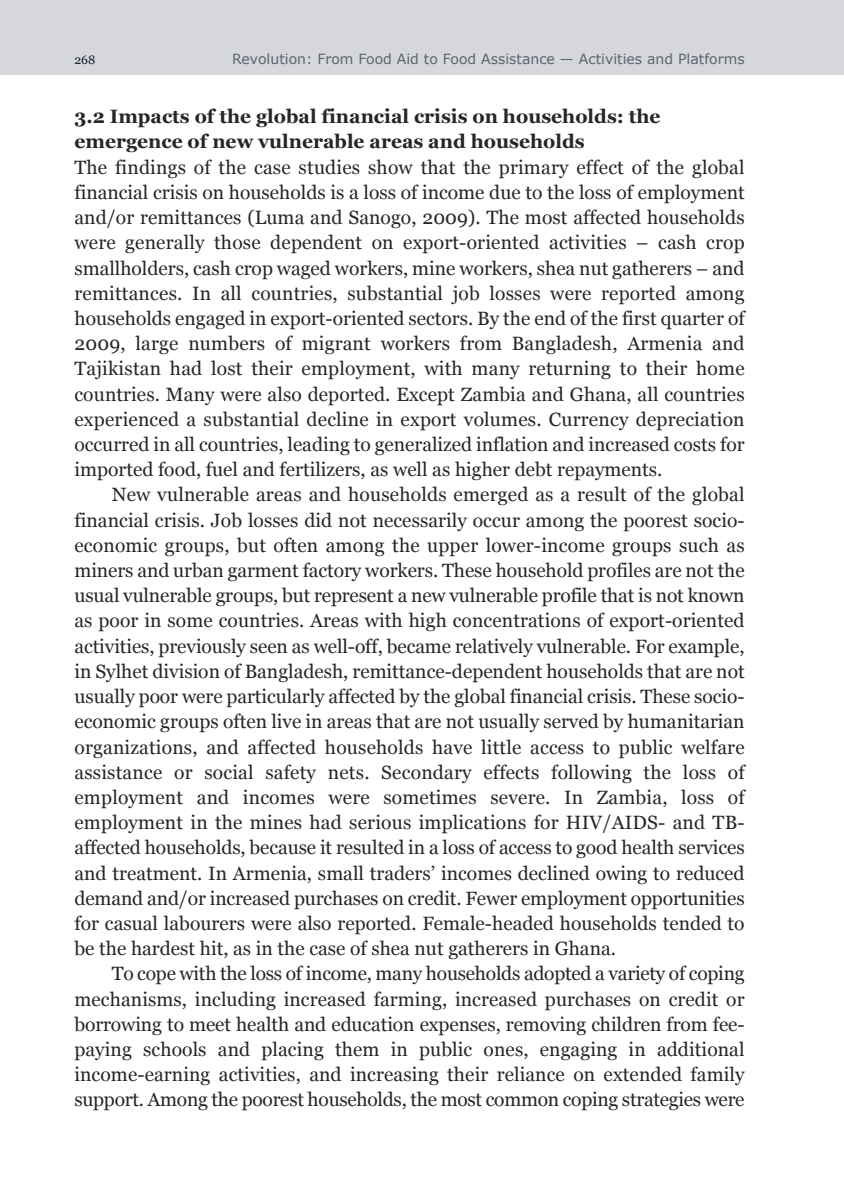
<style>
.page{position:relative;width:844px;height:1191px;background:#fff}
.page>*{position:absolute;margin:0;border:0;box-sizing:border-box;transform-origin:0 0}
.t1{font:19.25px/25.2px "Georgia";color:#272627;text-align:justify}
.t2{font:700 19.25px/25.2px "Georgia";color:#272627}
.t3{font:14px "Verdana";color:#5b6570}
.t4{font:12.25px "Georgia";color:#142333}
</style>
<div class="page">
<div style="left:0;top:0;width:843px;height:74px;background:#d5d7da"></div>
<p class="t4" style="left:74px;top:53px;width:23px">268</p>
<p class="t3" style="left:232px;top:49px;width:514px">Revolution: From Food Aid to Food Assistance — Activities and Platforms</p>
<p class="t2" style="left:74px;top:104px;width:587px">3.2 Impacts of the global financial crisis on households: the emergence of new vulnerable areas and households</p>
<p class="t1" style="left:74px;top:154px;width:671px">The findings of the case studies show that the primary effect of the global financial crisis on households is a loss of income due to the loss of employment and/or remittances (Luma and Sanogo, 2009). The most affected households were generally those dependent on export-oriented activities – cash crop smallholders, cash crop waged workers, mine workers, shea nut gatherers – and remittances. In all countries, substantial job losses were reported among households engaged in export-oriented sectors. By the end of the first quarter of 2009, large numbers of migrant workers from Bangladesh, Armenia and Tajikistan had lost their employment, with many returning to their home countries. Many were also deported. Except Zambia and Ghana, all countries experienced a substantial decline in export volumes. Currency depreciation occurred in all countries, leading to generalized inflation and increased costs for imported food, fuel and fertilizers, as well as higher debt repayments.</p>
<p class="t1" style="left:74px;top:482px;width:671px;text-indent:37px">New vulnerable areas and households emerged as a result of the global financial crisis. Job losses did not necessarily occur among the poorest socio&shy;economic groups, but often among the upper lower-income groups such as miners and urban garment factory workers. These household profiles are not the usual vulnerable groups, but represent a new vulnerable profile that is not known as poor in some countries. Areas with high concentrations of export-oriented activities, previously seen as well-off, became relatively vulnerable. For example, in Sylhet division of Bangladesh, remittance-dependent households that are not usually poor were particularly affected by the global financial crisis. These socio&shy;economic groups often live in areas that are not usually served by humanitarian organizations, and affected households have little access to public welfare assistance or social safety nets. Secondary effects following the loss of employment and incomes were sometimes severe. In Zambia, loss of employment in the mines had serious implications for HIV/AIDS- and TB&shy;affected households, because it resulted in a loss of access to good health services and treatment. In Armenia, small traders’ incomes declined owing to reduced demand and/or increased purchases on credit. Fewer employment opportunities for casual labourers were also reported. Female-headed households tended to be the hardest hit, as in the case of shea nut gatherers in Ghana.</p>
<p class="t1" style="left:74px;top:961px;width:671px;text-indent:37px">To cope with the loss of income, many households adopted a variety of coping mechanisms, including increased farming, increased purchases on credit or borrowing to meet health and education expenses, removing children from fee&shy;paying schools and placing them in public ones, engaging in additional income-earning activities, and increasing their reliance on extended family support. Among the poorest households, the most common coping strategies were</p>
</div>
